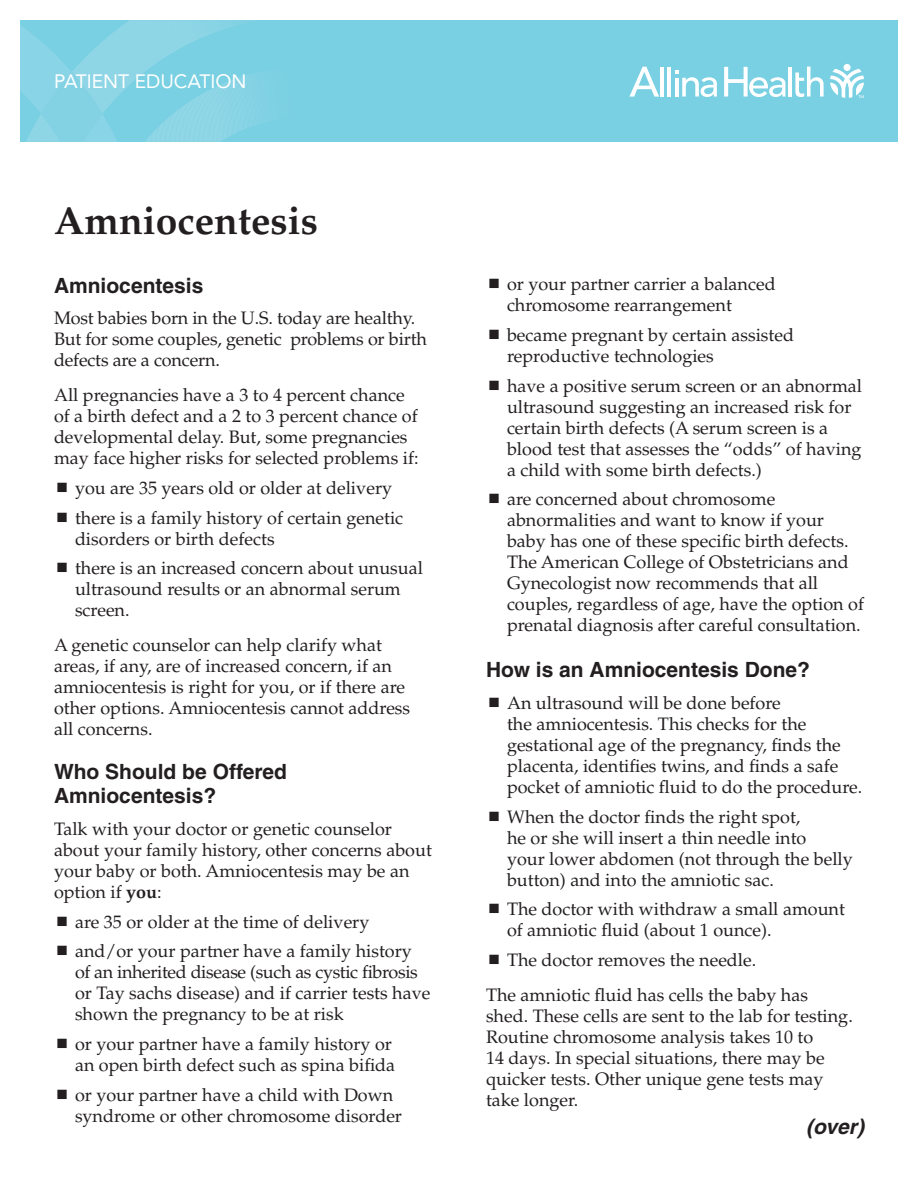
<style>
.page{position:relative;width:918px;height:1188px;background:#fff}
.page>*{position:absolute;margin:0;border:0;box-sizing:border-box;transform-origin:0 0}
.t1{font:700 39px "Palatino";color:#231f20}
.Headline{font:700 21px/24px "Helvetica";color:#231f20}
.Headline_after_bulle{font:700 21px "Helvetica";color:#231f20}
.t2{font:italic 700 21px "Helvetica";color:#231f20}
.Kicker{font:19.2px "Avenir LT Std";color:#fff}
.Body_copy_after_bull{font:18px/21px "Palatino";color:#231f20}
.Body_copy_before_bul{font:18px/21px "Palatino";color:#231f20}
.Body_copy{font:18px/21px "Palatino";letter-spacing:-.01em;color:#231f20}
.s1{font-weight:700}
</style>
<div class="page">
<div style="left:20px;top:20px;width:878px;height:122px;background:#78d0e2"></div>
<svg style="left:20px;top:20px;width:246px;height:122px"></svg>
<svg style="left:830px;top:69px;width:34px;height:29px"></svg>
<div style="left:844px;top:64px;width:7px;height:7px;background:#fff;border-radius:50%"></div>
<hr style="left:660px;top:67px;width:4px;height:30px;background:#fff">
<hr style="left:667px;top:67px;width:4px;height:30px;background:#fff">
<hr style="left:789px;top:67px;width:3px;height:30px;background:#fff">
<svg style="left:795px;top:67px;width:29px;height:30px"></svg>
<svg style="left:675px;top:71px;width:42px;height:26px"></svg>
<svg style="left:629px;top:67px;width:30px;height:30px"></svg>
<svg style="left:724px;top:67px;width:62px;height:30px"></svg>
<p class="Kicker" style="left:54px;top:70px;width:194px">PATIENT EDUCATION</p>
<p class="t1" style="left:54px;top:198px;width:266px">Amniocentesis</p>
<p class="Headline" style="left:54px;top:273px;width:151px">Amniocentesis</p>
<p class="Body_copy" style="left:54px;top:308px;width:374px">Most babies born in the U.S. today are healthy.<br>But for some couples, genetic problems or birth defects are a concern.</p>
<p class="Body_copy_before_bul" style="left:54px;top:385px;width:366px">All pregnancies have a 3 to 4 percent chance of a birth defect and a 2 to 3 percent chance of developmental delay. But, some pregnancies may face higher risks for selected problems if:</p>
<p class="Body_copy_after_bull" style="left:75px;top:478px;width:319px">you are 35 years old or older at delivery</p>
<p class="Body_copy_after_bull" style="left:75px;top:507px;width:330px">there is a family history of certain genetic disorders or birth defects</p>
<p class="Body_copy_after_bull" style="left:75px;top:558px;width:349px">there is an increased concern about unusual ultrasound results or an abnormal serum screen.</p>
<p class="Body_copy_after_bull" style="left:54px;top:635px;width:358px">A genetic counselor can help clarify what areas, if any, are of increased concern, if an amniocentesis is right for you, or if there are other options. Amniocentesis cannot address all concerns.</p>
<p class="Headline" style="left:54px;top:759px;width:235px">Who Should be Offered<br>Amniocentesis?</p>
<p class="Body_copy_before_bul" style="left:54px;top:818px;width:379px">Talk with your doctor or genetic counselor about your family history, other concerns about your baby or both. Amniocentesis may be an option if <span class="s1">you</span>:</p>
<p class="Body_copy_after_bull" style="left:75px;top:911px;width:296px">are 35 or older at the time of delivery</p>
<p class="Body_copy_after_bull" style="left:75px;top:941px;width:357px">and/or your partner have a family history of an inherited disease (such as cystic fibrosis or Tay sachs disease) and if carrier tests have shown the pregnancy to be at risk</p>
<p class="Body_copy_after_bull" style="left:75px;top:1034px;width:322px">or your partner have a family history or an open birth defect such as spina bifida</p>
<p class="Body_copy_after_bull" style="left:75px;top:1084px;width:329px">or your partner have a child with Down syndrome or other chromosome disorder</p>
<p class="Body_copy_after_bull" style="left:507px;top:274px;width:270px">or your partner carrier a balanced chromosome rearrangement</p>
<p class="Body_copy_after_bull" style="left:507px;top:325px;width:289px">became pregnant by certain assisted reproductive technologies</p>
<p class="Body_copy_after_bull" style="left:507px;top:375px;width:357px">have a positive serum screen or an abnormal ultrasound suggesting an increased risk for certain birth defects (A serum screen is a blood test that assesses the “odds” of having a child with some birth defects.)</p>
<p class="Body_copy_after_bull" style="left:507px;top:489px;width:358px">are concerned about chromosome abnormalities and want to know if your baby has one of these specific birth defects.<br>The American College of Obstetricians and Gynecologist now recommends that all couples, regardless of age, have the option of prenatal diagnosis after careful consultation.</p>
<p class="Headline_after_bulle" style="left:486px;top:657px;width:326px">How is an Amniocentesis Done?</p>
<p class="Body_copy_after_bull" style="left:507px;top:693px;width:357px">An ultrasound will be done before<br>the amniocentesis. This checks for the gestational age of the pregnancy, finds the placenta, identifies twins, and finds a safe pocket of amniotic fluid to do the procedure.</p>
<p class="Body_copy_after_bull" style="left:507px;top:806px;width:347px">When the doctor finds the right spot,<br>he or she will insert a thin needle into<br>your lower abdomen (not through the belly button) and into the amniotic sac.</p>
<p class="Body_copy_after_bull" style="left:507px;top:899px;width:339px">The doctor with withdraw a small amount of amniotic fluid (about 1 ounce).</p>
<p class="Body_copy_after_bull" style="left:507px;top:950px;width:251px">The doctor removes the needle.</p>
<p class="Body_copy_after_bull" style="left:486px;top:985px;width:368px">The amniotic fluid has cells the baby has shed. These cells are sent to the lab for testing.<br>Routine chromosome analysis takes 10 to<br>14 days. In special situations, there may be quicker tests. Other unique gene tests may take longer.</p>
<p class="t2" style="left:806px;top:1114px;width:59px">(over)</p>
</div>
